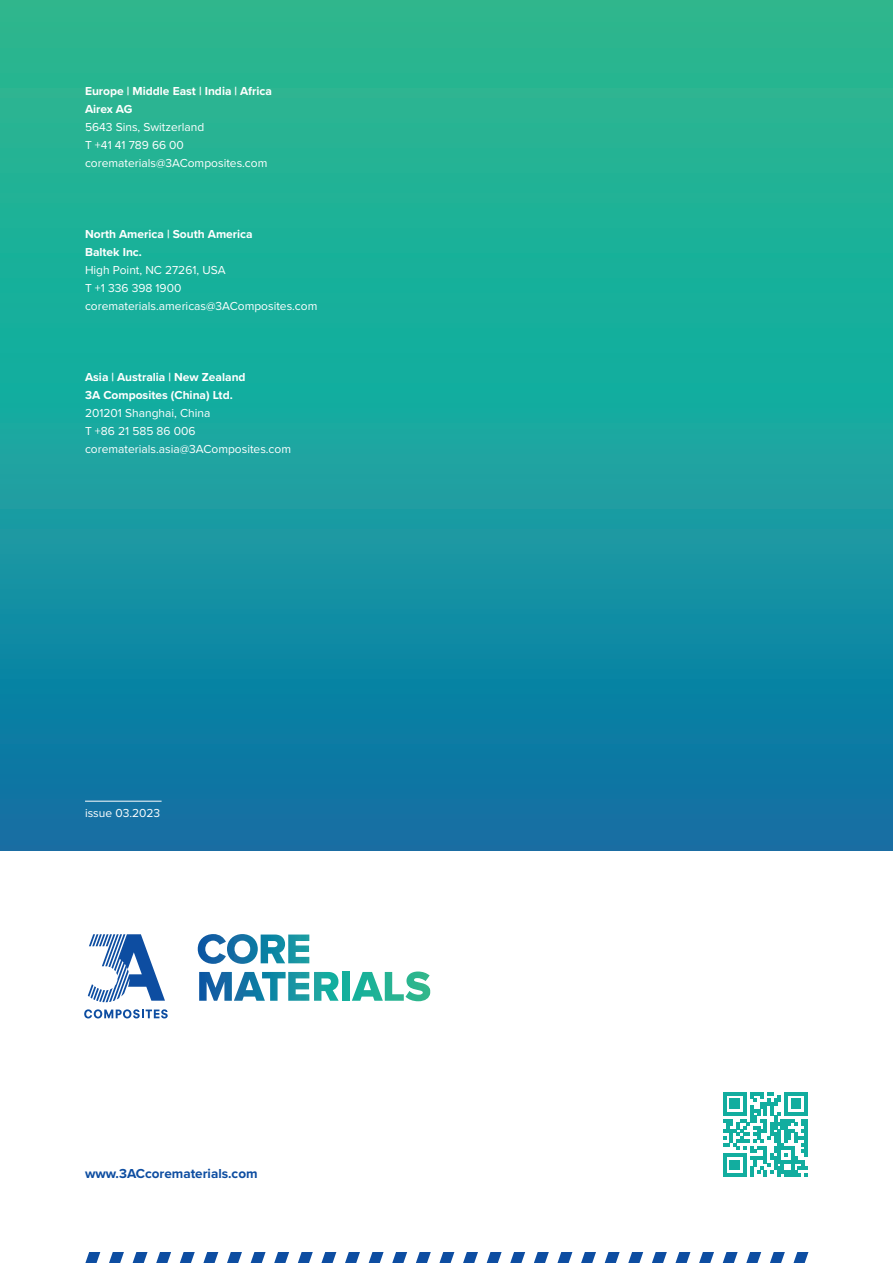
<style>
.page{position:relative;width:893px;height:1263px;background:#fff}
.page>*{position:absolute;margin:0;border:0;box-sizing:border-box;transform-origin:0 0}
.t1{font:700 13.5px "Proxima Nova";color:#0d4da1}
.Kontakt{font:12px "Proxima Nova";color:#fff}
.t2{font:700 12px "Proxima Nova";color:#fff}
</style>
<div class="page">
<div style="left:0;top:0;width:893px;height:850px;background:linear-gradient(to bottom,#28c491,#0b78a9)"></div>
<hr style="left:892px;top:0;width:1px;height:265px;background:#231f20">
<svg style="left:85px;top:1252px;width:724px;height:11px"></svg>
<svg style="left:723px;top:1092px;width:85px;height:85px"></svg>
<svg style="left:198px;top:934px;width:111px;height:30px"></svg>
<svg style="left:199px;top:972px;width:140px;height:29px"></svg>
<div style="left:342px;top:972px;width:8px;height:29px;background:#16af9c"></div>
<svg style="left:352px;top:971px;width:78px;height:30px"></svg>
<svg style="left:88px;top:934px;width:77px;height:68px"></svg>
<svg style="left:84px;top:1009px;width:84px;height:9px"></svg>
<hr style="left:85px;top:801px;width:77px;height:1px;background:#fff">
<p class="t2" style="left:85px;top:83px;width:188px">Europe | Middle East | India | Africa</p>
<p class="t2" style="left:85px;top:101px;width:49px">Airex AG</p>
<p class="Kontakt" style="left:85px;top:119px;width:121px">5643 Sins, Switzerland</p>
<p class="Kontakt" style="left:85px;top:137px;width:100px">T +41 41 789 66 00</p>
<p class="Kontakt" style="left:85px;top:155px;width:184px">corematerials@3AComposites.com</p>
<p class="t2" style="left:85px;top:227px;width:169px">North America | South America</p>
<p class="t2" style="left:85px;top:245px;width:58px">Baltek Inc.</p>
<p class="Kontakt" style="left:85px;top:263px;width:142px">High Point, NC 27261, USA</p>
<p class="Kontakt" style="left:85px;top:281px;width:98px">T +1 336 398 1900</p>
<p class="Kontakt" style="left:85px;top:299px;width:234px">corematerials.americas@3AComposites.com</p>
<p class="t2" style="left:85px;top:370px;width:162px">Asia | Australia | New Zealand</p>
<p class="t2" style="left:85px;top:388px;width:149px">3A Composites (China) Ltd.</p>
<p class="Kontakt" style="left:85px;top:406px;width:127px">201201 Shanghai, China</p>
<p class="Kontakt" style="left:85px;top:424px;width:112px">T +86 21 585 86 006</p>
<p class="Kontakt" style="left:85px;top:442px;width:208px">corematerials.asia@3AComposites.com</p>
<p class="Kontakt" style="left:85px;top:806px;width:77px">issue 03.2023</p>
<p class="t1" style="left:85px;top:1165px;width:174px">www.3ACcorematerials.com</p>
</div>
